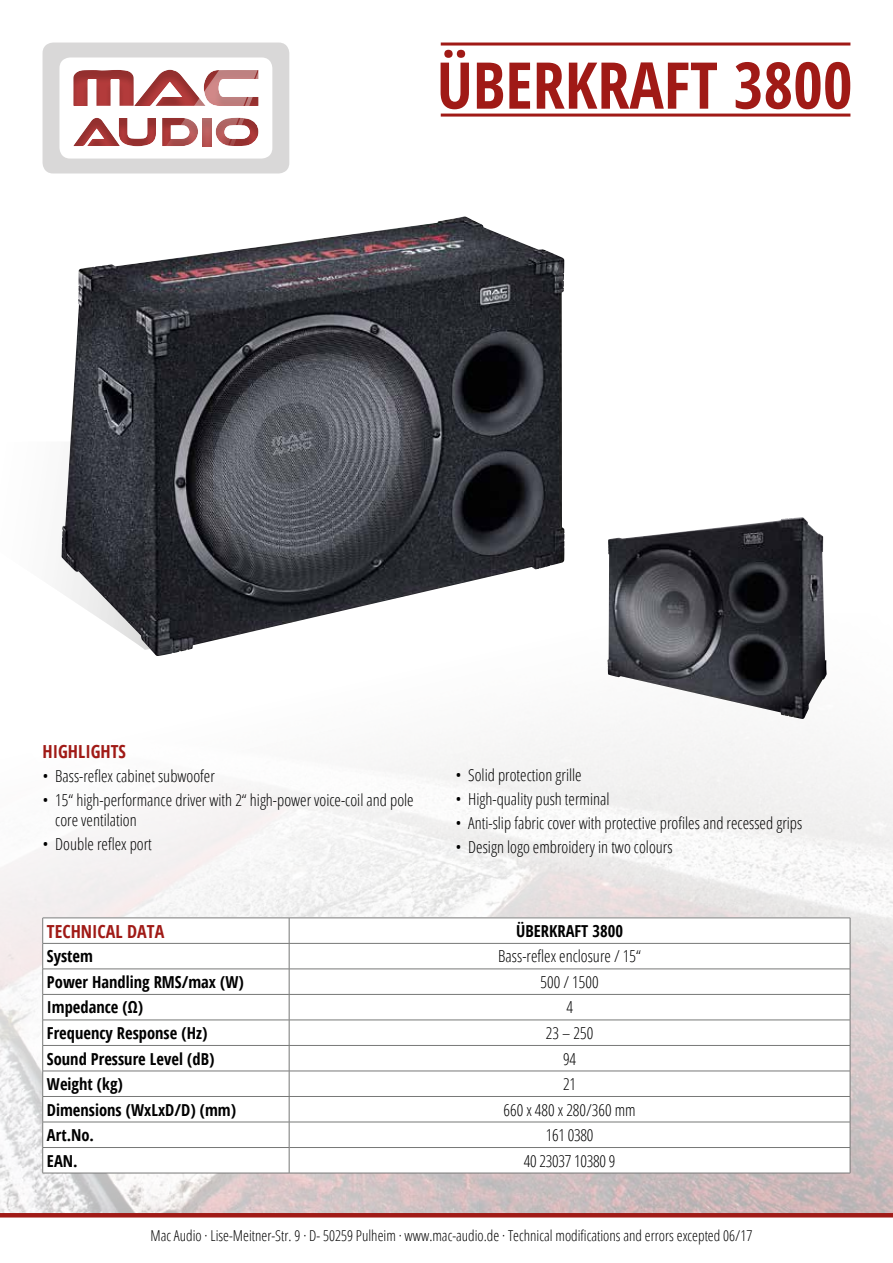
<style>
.page{position:relative;width:893px;height:1263px;background:#fff}
.page>*{position:absolute;margin:0;border:0;box-sizing:border-box;transform-origin:0 0}
.t1{font:700 condensed 18px "Open Sans";color:#a01a16}
.t2{font:300 condensed 16.5px/19.8px "Open Sans";color:#000}
.t3{font:700 condensed 16.5px "Open Sans";color:#000}
.t4{font:300 condensed 15px "Open Sans";color:#000}
</style>
<div class="page">
<img style="left:0;top:721px;width:893px;height:492px">
<div style="left:43px;top:43px;width:246px;height:130px;background:#d9d8d8;border-radius:11px"></div>
<div style="left:59px;top:57px;width:213px;height:102px;background:#fff;border-radius:11px"></div>
<svg style="left:44px;top:47px;width:244px;height:103px"></svg>
<svg style="left:159px;top:59px;width:109px;height:91px"></svg>
<svg style="left:0;top:1213px;width:893px;height:5px;background:#a8302c"></svg>
<img style="left:61px;top:216px;width:503px;height:440px">
<img style="left:607px;top:517px;width:220px;height:202px">
<hr style="left:441px;top:43px;width:409px;height:3px;background:#a01a16">
<hr style="left:441px;top:114px;width:409px;height:3px;background:#a01a16">
<svg style="left:441px;top:50px;width:409px;height:59px"></svg>
<div style="left:43px;top:918px;width:807px;height:255px;background:#fff"></div>
<hr style="left:43px;top:918px;width:246px;height:1px;background:#777877">
<hr style="left:43px;top:943px;width:246px;height:1px;background:#777877">
<hr style="left:43px;top:1045px;width:246px;height:1px;background:#777877">
<hr style="left:43px;top:1071px;width:246px;height:1px;background:#777877">
<hr style="left:43px;top:1096px;width:246px;height:1px;background:#777877">
<hr style="left:289px;top:918px;width:561px;height:1px;background:#777877">
<hr style="left:289px;top:943px;width:561px;height:1px;background:#777877">
<hr style="left:289px;top:969px;width:561px;height:1px;background:#777877">
<hr style="left:289px;top:994px;width:561px;height:1px;background:#777877">
<hr style="left:289px;top:1020px;width:561px;height:1px;background:#777877">
<hr style="left:289px;top:1045px;width:561px;height:1px;background:#777877">
<hr style="left:289px;top:1071px;width:561px;height:1px;background:#777877">
<hr style="left:289px;top:1096px;width:561px;height:1px;background:#777877">
<hr style="left:289px;top:1122px;width:561px;height:1px;background:#777877">
<hr style="left:289px;top:1147px;width:561px;height:1px;background:#777877">
<svg style="left:850px;top:918px;width:1px;height:255px"></svg>
<hr style="left:289px;top:1173px;width:561px;height:1px;background:#777877">
<hr style="left:43px;top:969px;width:246px;height:1px;background:#777877">
<hr style="left:43px;top:994px;width:246px;height:1px;background:#777877">
<hr style="left:43px;top:1020px;width:246px;height:1px;background:#777877">
<hr style="left:43px;top:1122px;width:246px;height:1px;background:#777877">
<hr style="left:43px;top:1147px;width:246px;height:1px;background:#777877">
<svg style="left:42px;top:918px;width:1px;height:255px"></svg>
<hr style="left:43px;top:1173px;width:246px;height:1px;background:#777877">
<svg style="left:289px;top:918px;width:1px;height:255px"></svg>
<p class="t1" style="left:43px;top:739px;width:85px">HIGHLIGHTS</p>
<p class="t2" style="left:43px;top:765px;width:174px">• Bass-reflex cabinet subwoofer</p>
<p class="t2" style="left:55px;top:790px;width:360px;text-indent:-13px">• 15“ high-performance driver with 2“ high-power voice-coil and pole core ventilation</p>
<p class="t2" style="left:43px;top:833px;width:111px">• Double reflex port</p>
<p class="t2" style="left:455px;top:764px;width:128px">• Solid protection grille</p>
<p class="t2" style="left:455px;top:788px;width:156px">• High-quality push terminal</p>
<p class="t2" style="left:455px;top:812px;width:348px">• Anti-slip fabric cover with protective profiles and recessed grips</p>
<p class="t2" style="left:455px;top:837px;width:219px">• Design logo embroidery in two colours</p>
<p class="t1" style="left:47px;top:918px;width:119px">TECHNICAL DATA</p>
<p class="t3" style="left:516px;top:919px;width:108px">ÜBERKRAFT 3800</p>
<p class="t3" style="left:47px;top:945px;width:48px">System</p>
<p class="t2" style="left:498px;top:946px;width:144px">Bass-reflex enclosure / 15“</p>
<p class="t3" style="left:47px;top:970px;width:198px">Power Handling RMS/max (W)</p>
<p class="t2" style="left:541px;top:971px;width:60px">500 / 1500</p>
<p class="t3" style="left:47px;top:996px;width:98px">Impedance (Ω)</p>
<p class="t2" style="left:566px;top:997px;width:8px">4</p>
<p class="t3" style="left:47px;top:1021px;width:162px">Frequency Response (Hz)</p>
<p class="t2" style="left:546px;top:1022px;width:49px">23 – 250</p>
<p class="t3" style="left:47px;top:1047px;width:169px">Sound Pressure Level (dB)</p>
<p class="t2" style="left:563px;top:1048px;width:15px">94</p>
<p class="t3" style="left:47px;top:1072px;width:78px">Weight (kg)</p>
<p class="t2" style="left:563px;top:1073px;width:15px">21</p>
<p class="t3" style="left:47px;top:1098px;width:191px">Dimensions (WxLxD/D) (mm)</p>
<p class="t2" style="left:503px;top:1099px;width:134px">660 x 480 x 280/360 mm</p>
<p class="t3" style="left:47px;top:1123px;width:49px">Art.No.</p>
<p class="t2" style="left:546px;top:1124px;width:49px">161 0380</p>
<p class="t3" style="left:47px;top:1149px;width:32px">EAN.</p>
<p class="t2" style="left:524px;top:1150px;width:93px">40 23037 10380 9</p>
<p class="t4" style="left:150px;top:1225px;width:603px">Mac Audio · Lise-Meitner-Str. 9 · D- 50259 Pulheim · www.mac-audio.de · Technical modifications and errors excepted 06/17</p>
</div>
